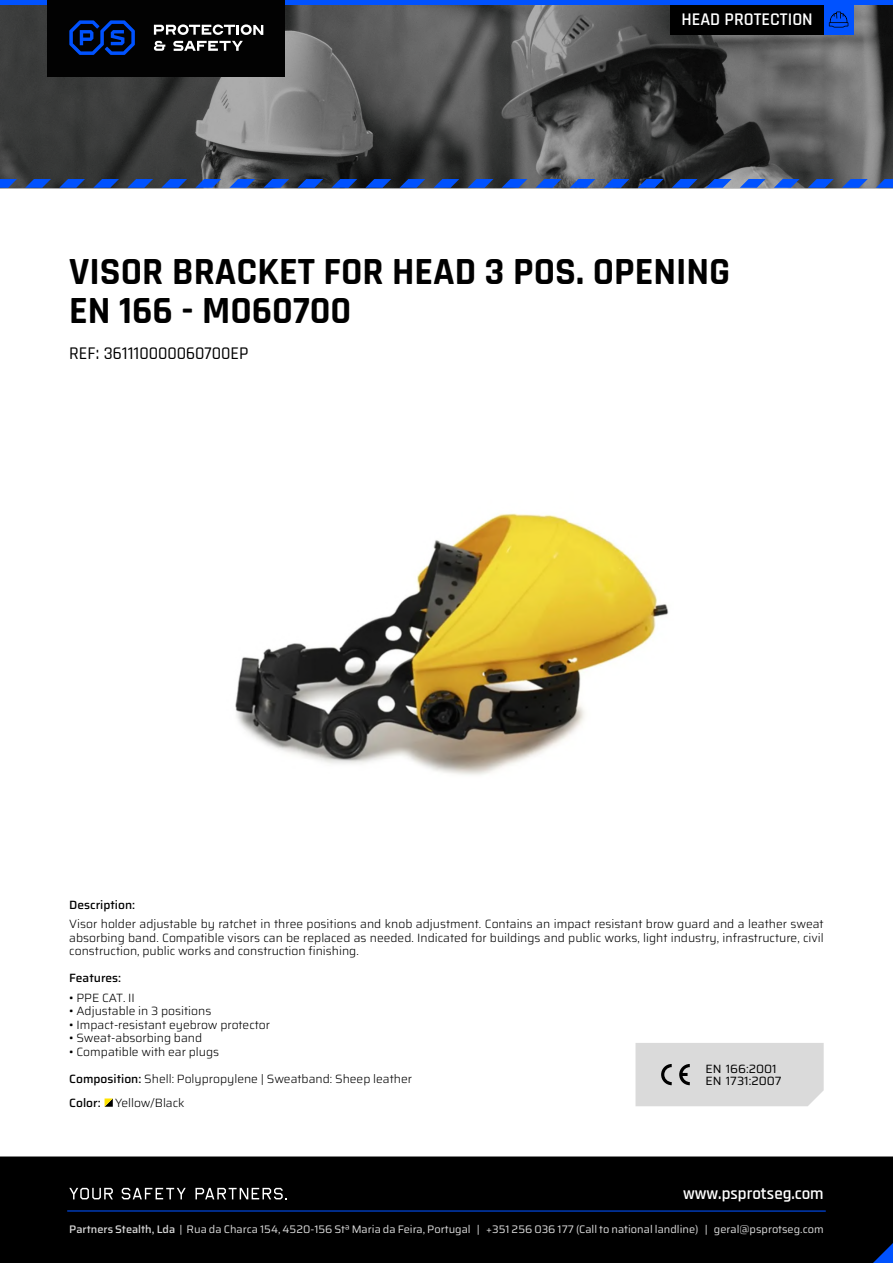
<style>
.page{position:relative;width:893px;height:1263px;background:#fff}
.page>*{position:absolute;margin:0;border:0;box-sizing:border-box;transform-origin:0 0}
.t1{font:700 38.85px/38.8px "Rajdhani";color:#000}
.t2{font:500 18px "Rajdhani";color:#000}
.t3{font:600 18px "Rajdhani";color:#fff}
.t4{font:600 16.95px "Rajdhani";color:#fff}
.t5{font:300 12px/13.5px "Saira";color:#000;text-align:justify}
.t6{font:500 12px "Saira";color:#000}
.t7{font:12px/12px "Saira";color:#000}
.t8{font:10.95px "Saira";color:#dadada}
.s1{font-weight:500}
</style>
<div class="page">
<div style="left:0;top:1156px;width:893px;height:107px;background:#000"></div>
<img style="left:0;top:5px;width:893px;height:183px">
<svg style="left:69px;top:1188px;width:44px;height:11px"></svg>
<svg style="left:122px;top:1188px;width:64px;height:11px"></svg>
<svg style="left:195px;top:1188px;width:92px;height:11px"></svg>
<hr style="left:67px;top:1210px;width:759px;height:1px;background:#0052ff">
<div style="left:0;top:0;width:893px;height:5px;background:#0052ff"></div>
<div style="left:47px;top:0;width:238px;height:76px;background:#020202"></div>
<svg style="left:154px;top:41px;width:11px;height:10px"></svg>
<svg style="left:154px;top:24px;width:109px;height:11px"></svg>
<svg style="left:173px;top:41px;width:70px;height:10px"></svg>
<svg style="left:69px;top:20px;width:66px;height:35px"></svg>
<div style="left:670px;top:5px;width:154px;height:29px;background:#000"></div>
<div style="left:824px;top:5px;width:29px;height:29px;background:#0052ff"></div>
<svg style="left:829px;top:12px;width:19px;height:16px"></svg>
<svg style="left:873px;top:1243px;width:20px;height:20px"></svg>
<svg style="left:0;top:179px;width:17px;height:9px"></svg>
<svg style="left:263px;top:179px;width:26px;height:9px"></svg>
<svg style="left:536px;top:179px;width:25px;height:9px"></svg>
<svg style="left:740px;top:179px;width:26px;height:9px"></svg>
<svg style="left:127px;top:179px;width:26px;height:9px"></svg>
<svg style="left:399px;top:179px;width:26px;height:9px"></svg>
<svg style="left:672px;top:179px;width:26px;height:9px"></svg>
<svg style="left:876px;top:179px;width:17px;height:9px"></svg>
<svg style="left:59px;top:179px;width:26px;height:9px"></svg>
<svg style="left:331px;top:179px;width:26px;height:9px"></svg>
<svg style="left:604px;top:179px;width:25px;height:9px"></svg>
<svg style="left:808px;top:179px;width:26px;height:9px"></svg>
<svg style="left:195px;top:179px;width:26px;height:9px"></svg>
<svg style="left:468px;top:179px;width:25px;height:9px"></svg>
<svg style="left:25px;top:179px;width:26px;height:9px"></svg>
<svg style="left:297px;top:179px;width:26px;height:9px"></svg>
<svg style="left:570px;top:179px;width:25px;height:9px"></svg>
<svg style="left:774px;top:179px;width:26px;height:9px"></svg>
<svg style="left:161px;top:179px;width:26px;height:9px"></svg>
<svg style="left:434px;top:179px;width:25px;height:9px"></svg>
<svg style="left:706px;top:179px;width:26px;height:9px"></svg>
<svg style="left:93px;top:179px;width:26px;height:9px"></svg>
<svg style="left:365px;top:179px;width:26px;height:9px"></svg>
<svg style="left:638px;top:179px;width:25px;height:9px"></svg>
<svg style="left:842px;top:179px;width:26px;height:9px"></svg>
<svg style="left:229px;top:179px;width:26px;height:9px"></svg>
<svg style="left:502px;top:179px;width:25px;height:9px"></svg>
<div style="left:635px;top:1043px;width:189px;height:63px;background:#dadada"></div>
<svg style="left:105px;top:1098px;width:8px;height:9px"></svg>
<img style="left:235px;top:513px;width:434px;height:262px">
<h2 class="t3" style="left:681px;top:8px;width:133px">HEAD PROTECTION</h2>
<h1 class="t1" style="left:69px;top:254px;width:662px">VISOR BRACKET FOR HEAD 3 POS. OPENING<br>EN 166 - MO60700</h1>
<h2 class="t2" style="left:69px;top:342px;width:181px">REF: 361110000060700EP</h2>
<p class="t6" style="left:69px;top:895px;width:67px">Description:</p>
<p class="t5" style="left:69px;top:917px;width:756px">Visor holder adjustable by ratchet in three positions and knob adjustment. Contains an impact resistant brow guard and a leather sweat absorbing band. Compatible visors can be replaced as needed. Indicated for buildings and public works, light industry, infrastructure, civil construction, public works and construction finishing.</p>
<p class="t6" style="left:69px;top:968px;width:53px">Features:</p>
<p class="t5" style="left:69px;top:991px;width:67px">• PPE CAT. II</p>
<p class="t5" style="left:69px;top:1004px;width:144px">• Adjustable in 3 positions</p>
<p class="t5" style="left:69px;top:1018px;width:202px">• Impact-resistant eyebrow protector</p>
<p class="t5" style="left:69px;top:1031px;width:134px">• Sweat-absorbing band</p>
<p class="t5" style="left:69px;top:1045px;width:151px">• Compatible with ear plugs</p>
<p class="t5" style="left:69px;top:1066px;width:344px;line-height:24px"><span class="s1">Composition:</span> Shell: Polypropylene | Sweatband: Sheep leather<br><span class="s1">Color:</span> Yellow/Black</p>
<p class="t7" style="left:706px;top:1063px;width:77px">EN 166:2001<br>EN 1731:2007</p>
<h3 class="t4" style="left:683px;top:1183px;width:142px">www.psprotseg.com</h3>
<p class="t8" style="left:69px;top:1221px;width:756px"><span class="s1">Partners Stealth, Lda</span> | Rua da Charca 154, 4520-156 Stª Maria da Feira, Portugal | +351 256 036 177 (Call to national landline) | geral@psprotseg.com</p>
</div>
